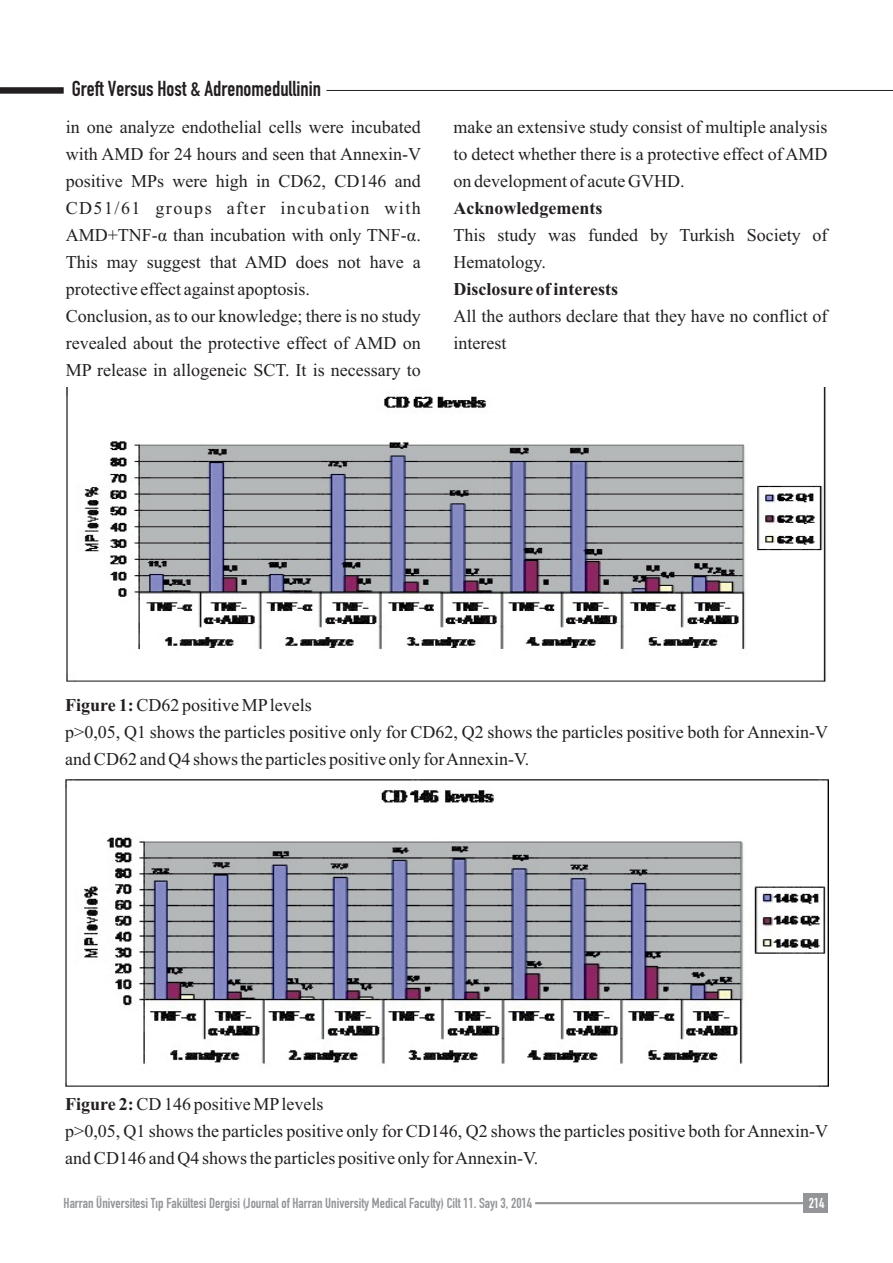
<style>
.page{position:relative;width:893px;height:1263px;background:#fff}
.page>*{position:absolute;margin:0;border:0;box-sizing:border-box;transform-origin:0 0}
.t1{font:21.3px "DIN Engsbek Alternate";color:#231f20}
.t2{font:18px/27px "Times New Roman";color:#231f20}
.t3{font:700 18px "Times New Roman";color:#231f20}
.t4{font:14.25px "DIN Engsbek Alternate";color:#939598}
.t5{font:14.25px "DIN Engsbek Alternate";color:#fff}
.s1{font-weight:700}
</style>
<div class="page">
<img style="left:66px;top:388px;width:760px;height:294px">
<img style="left:65px;top:779px;width:764px;height:308px">
<svg style="left:0;top:87px;width:64px;height:7px"></svg>
<hr style="left:326px;top:90px;width:567px;height:1px;background:#231f20">
<div style="left:803px;top:1193px;width:25px;height:20px;background:#939598"></div>
<hr style="left:535px;top:1202px;width:270px;height:2px;background:#939598">
<p class="t1" style="left:72px;top:81px;width:251px">Greft Versus Host &amp; Adrenomedullinin</p>
<p class="t2" style="left:66px;top:115px;width:357px">in one analyze endothelial cells were incubated with AMD for 24 hours and seen that Annexin-V positive MPs were high in CD62, CD146 and CD51/61 groups after incubation with AMD+TNF-α than incubation with only TNF-α.<br>This may suggest that AMD does not have a protective effect against apoptosis.<br>Conclusion, as to our knowledge; there is no study revealed about the protective effect of AMD on MP release in allogeneic SCT. It is necessary to</p>
<p class="t2" style="left:454px;top:115px;width:376px;text-align:justify">make an extensive study consist of multiple analysis to detect whether there is a protective effect of AMD on development of acute GVHD.</p>
<p class="t3" style="left:454px;top:202px;width:150px">Acknowledgements</p>
<p class="t2" style="left:454px;top:223px;width:376px">This study was funded by Turkish Society of<br>Hematology.</p>
<p class="t3" style="left:454px;top:283px;width:166px">Disclosure of interests</p>
<p class="t2" style="left:453px;top:304px;width:376px">All the authors declare that they have no conflict of interest</p>
<p class="t2" style="left:65px;top:693px;width:764px"><span class="s1">Figure 1:</span>CD62 positive MPlevels<br>p&gt;0,05, Q1 shows the particles positive only for CD62, Q2 shows the particles positive both for Annexin-V and CD62 and Q4 shows the particles positive only for Annexin-V.</p>
<p class="t2" style="left:65px;top:1092px;width:764px"><span class="s1">Figure 2:</span>CD 146 positive MPlevels<br>p&gt;0,05, Q1 shows the particles positive only for CD146, Q2 shows the particles positive both for Annexin-V and CD146 and Q4 shows the particles positive only for Annexin-V.</p>
<p class="t4" style="left:64px;top:1198px;width:470px">Harran Üniversitesi Tıp Fakültesi Dergisi (Journal of Harran University Medical Faculty) Cilt 11. Sayı 3, 2014</p>
<p class="t5" style="left:809px;top:1198px;width:17px">214</p>
</div>
